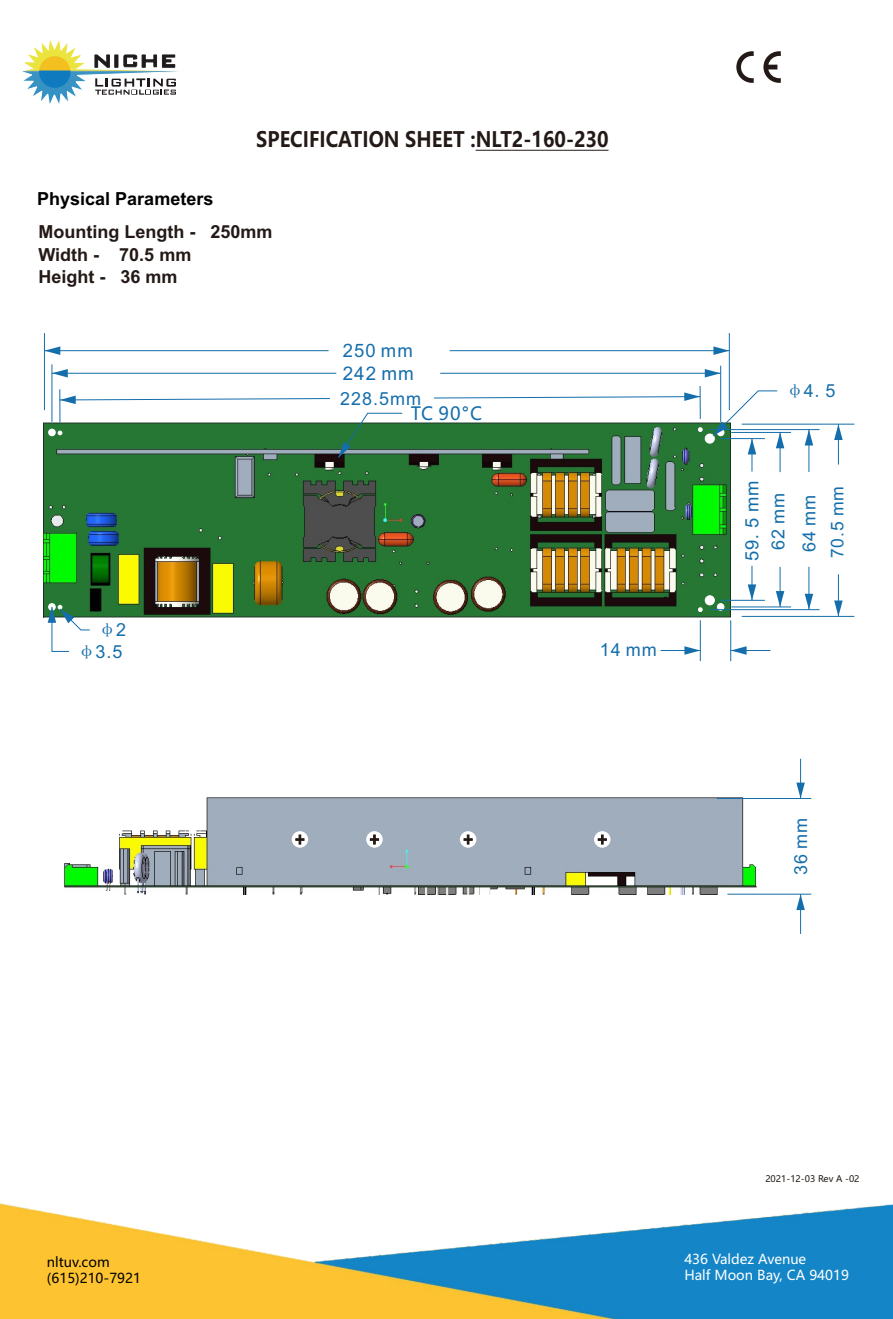
<style>
.page{position:relative;width:893px;height:1319px;background:#fff}
.page>*{position:absolute;margin:0;border:0;box-sizing:border-box;transform-origin:0 0}
.t1{font:700 21px "Microsoft Ya Hei";color:#231916;scale:.89 1}
.t2{font:18.75px "Arial";color:#146eab}
.t3{font:18.45px "Arial";color:#146eab}
.t4{font:18.3px "Arial";color:#146eab}
.t5{font:700 18px/23.1px "Arial";color:#231916}
.t6{font:18px "Arial";letter-spacing:.055em;color:#146eab}
.t7{font:700 18px "Arial";color:#000}
.t8{font:18px "Microsoft Ya Hei";color:#146eab}
.t9{font:18px "Sim Sun";color:#146eab}
.t10{font:17.55px "Arial";color:#146eab}
.t11{font:13.5px/16.2px "Microsoft Ya Hei";color:#fff}
.t12{font:13.5px/16.2px "Microsoft Ya Hei";color:#000}
.t13{font:9px "Microsoft Ya Hei";color:#231916}
.s1{font-family:"Arial"}
.s2{font-family:"Sim Sun"}
</style>
<div class="page">
<img style="left:0;top:1203px;width:893px;height:115px">
<hr style="left:729px;top:333px;width:1px;height:77px;background:#146eab">
<hr style="left:44px;top:333px;width:1px;height:77px;background:#146eab">
<hr style="left:450px;top:350px;width:279px;height:1px;background:#146eab">
<svg style="left:713px;top:346px;width:16px;height:9px"></svg>
<hr style="left:44px;top:350px;width:285px;height:1px;background:#146eab">
<svg style="left:45px;top:346px;width:15px;height:9px"></svg>
<hr style="left:742px;top:616px;width:112px;height:1px;background:#146eab">
<hr style="left:742px;top:424px;width:112px;height:1px;background:#146eab">
<hr style="left:838px;top:574px;width:1px;height:42px;background:#146eab">
<svg style="left:834px;top:600px;width:9px;height:16px"></svg>
<hr style="left:838px;top:424px;width:1px;height:40px;background:#146eab">
<svg style="left:834px;top:424px;width:9px;height:16px"></svg>
<svg style="left:736px;top:51px;width:18px;height:32px"></svg>
<svg style="left:763px;top:51px;width:18px;height:32px"></svg>
<svg style="left:22px;top:40px;width:156px;height:64px"></svg>
<hr style="left:476px;top:150px;width:133px;height:1px;background:#231916">
<img style="left:43px;top:423px;width:688px;height:194px">
<div style="left:48px;top:428px;width:8px;height:8px;background:#fff;border:1px solid #fff;border-radius:50%"></div>
<div style="left:717px;top:603px;width:7px;height:7px;background:#fff;border:1px solid #fff;border-radius:50%"></div>
<div style="left:705px;top:433px;width:10px;height:10px;background:#fff;border:1px solid #fff;border-radius:50%"></div>
<div style="left:705px;top:595px;width:10px;height:10px;background:#fff;border:1px solid #fff;border-radius:50%"></div>
<svg style="left:698px;top:427px;width:5px;height:5px"></svg>
<svg style="left:698px;top:607px;width:5px;height:5px"></svg>
<svg style="left:58px;top:430px;width:4px;height:5px"></svg>
<hr style="left:720px;top:365px;width:1px;height:57px;background:#146eab">
<hr style="left:52px;top:364px;width:1px;height:58px;background:#146eab">
<hr style="left:440px;top:373px;width:281px;height:1px;background:#146eab">
<svg style="left:705px;top:369px;width:16px;height:8px"></svg>
<hr style="left:52px;top:373px;width:284px;height:1px;background:#146eab">
<svg style="left:52px;top:369px;width:16px;height:8px"></svg>
<hr style="left:731px;top:606px;width:60px;height:1px;background:#146eab">
<hr style="left:731px;top:432px;width:60px;height:1px;background:#146eab">
<hr style="left:780px;top:566px;width:1px;height:41px;background:#146eab">
<svg style="left:776px;top:591px;width:8px;height:16px"></svg>
<hr style="left:780px;top:432px;width:1px;height:40px;background:#146eab">
<hr style="left:720px;top:600px;width:45px;height:1px;background:#146eab">
<hr style="left:752px;top:565px;width:1px;height:35px;background:#146eab">
<svg style="left:748px;top:584px;width:8px;height:16px"></svg>
<hr style="left:752px;top:438px;width:1px;height:33px;background:#146eab">
<svg style="left:338px;top:413px;width:64px;height:45px"></svg>
<hr style="left:700px;top:386px;width:1px;height:33px;background:#146eab">
<hr style="left:60px;top:389px;width:1px;height:33px;background:#146eab">
<svg style="left:434px;top:392px;width:266px;height:9px"></svg>
<svg style="left:60px;top:395px;width:270px;height:9px"></svg>
<hr style="left:730px;top:620px;width:1px;height:41px;background:#146eab">
<hr style="left:700px;top:620px;width:1px;height:41px;background:#146eab">
<hr style="left:731px;top:650px;width:39px;height:1px;background:#146eab">
<svg style="left:731px;top:646px;width:16px;height:8px"></svg>
<hr style="left:661px;top:650px;width:39px;height:1px;background:#146eab">
<svg style="left:684px;top:646px;width:16px;height:8px"></svg>
<hr style="left:711px;top:609px;width:108px;height:1px;background:#146eab">
<hr style="left:711px;top:429px;width:108px;height:1px;background:#146eab">
<hr style="left:809px;top:566px;width:1px;height:43px;background:#146eab">
<svg style="left:805px;top:593px;width:8px;height:16px"></svg>
<hr style="left:809px;top:429px;width:1px;height:43px;background:#146eab">
<svg style="left:805px;top:429px;width:8px;height:16px"></svg>
<img style="left:64px;top:797px;width:693px;height:97px">
<hr style="left:717px;top:798px;width:94px;height:1px;background:#146eab">
<hr style="left:727px;top:893px;width:84px;height:1px;background:#146eab">
<hr style="left:800px;top:758px;width:1px;height:40px;background:#146eab">
<svg style="left:796px;top:782px;width:9px;height:16px"></svg>
<hr style="left:800px;top:894px;width:1px;height:39px;background:#146eab">
<svg style="left:796px;top:894px;width:9px;height:15px"></svg>
<div style="left:292px;top:831px;width:16px;height:16px;background:#fff;border:1px solid #fff;border-radius:50%"></div>
<svg style="left:295px;top:834px;width:10px;height:10px"></svg>
<div style="left:366px;top:831px;width:17px;height:16px;background:#fff;border:1px solid #fff;border-radius:50%"></div>
<svg style="left:369px;top:834px;width:10px;height:10px"></svg>
<div style="left:460px;top:831px;width:16px;height:16px;background:#fff;border:1px solid #fff;border-radius:50%"></div>
<svg style="left:463px;top:834px;width:10px;height:10px"></svg>
<div style="left:594px;top:842px;width:15px;height:16px;background:#a0adbc;border:1px solid #a0adbc;border-radius:50%"></div>
<div style="left:594px;top:831px;width:16px;height:16px;background:#fff;border:1px solid #fff;border-radius:50%"></div>
<svg style="left:597px;top:834px;width:10px;height:10px"></svg>
<svg style="left:713px;top:390px;width:71px;height:64px"></svg>
<svg style="left:48px;top:604px;width:42px;height:47px"></svg>
<p class="t1" style="left:256px;top:130px;width:397px">SPECIFICATION SHEET :NLT2-160-230</p>
<p class="t7" style="left:37px;top:192px;width:178px">Physical Parameters</p>
<p class="t5" style="left:38px;top:221px;width:236px">Mounting Length - 250mm<br>Width - 70.5 mm</p>
<p class="t5" style="left:38px;top:267px;width:141px">Height - 36 mm</p>
<p class="t9" style="left:98px;top:620px;width:30px">φ<span class="s1">2</span></p>
<p class="t6" style="left:77px;top:644px;width:47px"><span class="s2">φ</span>3.5</p>
<p class="t3" style="left:343px;top:343px;width:71px">250 mm</p>
<p class="t2" style="left:343px;top:366px;width:73px">242 mm</p>
<p class="t6" style="left:340px;top:391px;width:83px">228.5mm</p>
<p class="t8" style="left:411px;top:405px;width:73px">TC 90°C</p>
<p class="t6" style="left:600px;top:642px;width:59px">14 mm</p>
<p class="t9" style="left:786px;top:381px;width:51px">φ<span class="s1">4</span>.<span class="s1">5</span></p>
<p class="t4" style="left:745px;top:561px;width:82px;rotate:-90deg">59<span class="s2">.</span>5 mm</p>
<p class="t6" style="left:771px;top:549px;width:59px;rotate:-90deg">62 mm</p>
<p class="t6" style="left:802px;top:551px;width:59px;rotate:-90deg">64 mm</p>
<p class="t10" style="left:831px;top:558px;width:74px;rotate:-90deg">70.5 mm</p>
<p class="t6" style="left:794px;top:874px;width:59px;rotate:-90deg">36 mm</p>
<p class="t12" style="left:47px;top:1254px;width:96px">nltuv.com (615)210-7921</p>
<p class="t13" style="left:765px;top:1173px;width:96px">2021-12-03 Rev A -02</p>
<p class="t11" style="left:684px;top:1251px;width:166px">436 Valdez Avenue<br>Half Moon Bay, CA 94019</p>
</div>
